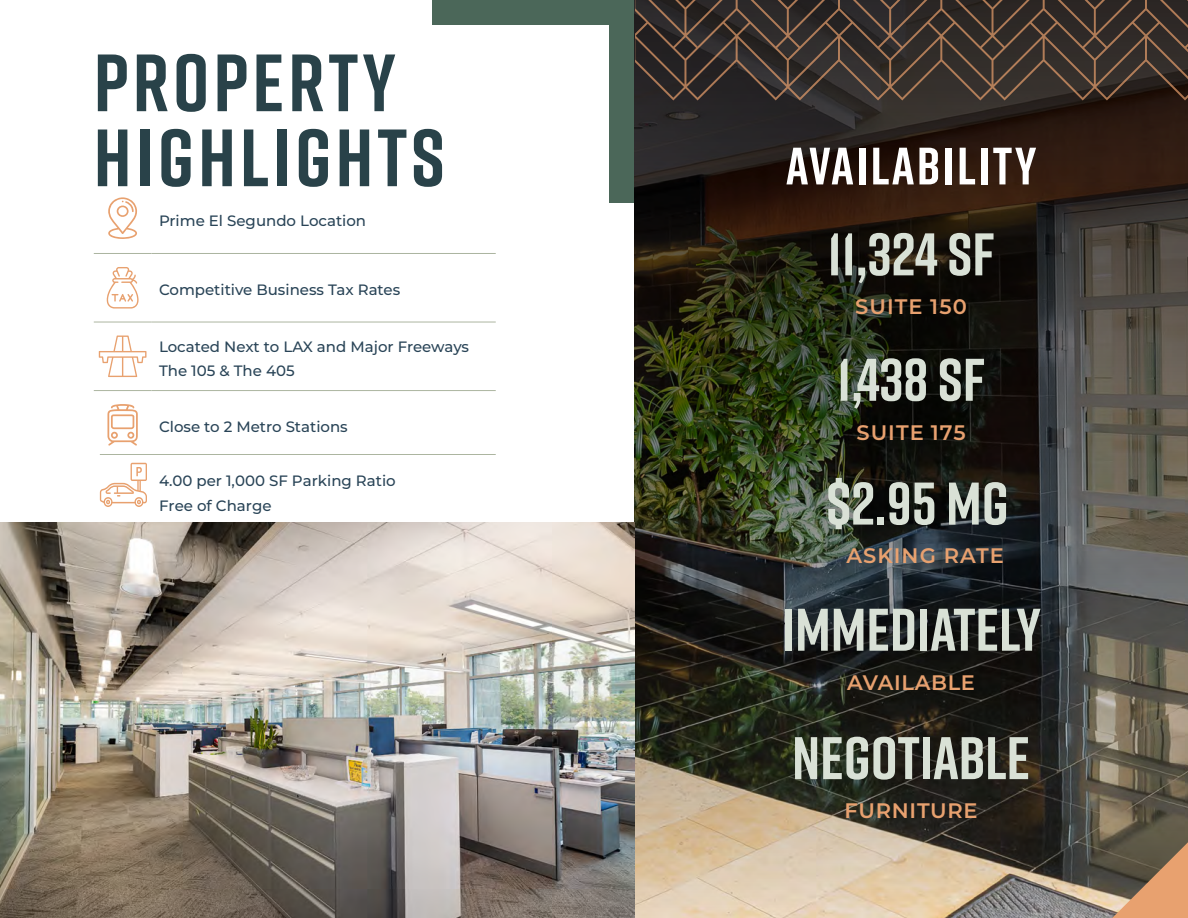
<style>
.page{position:relative;width:1188px;height:918px;background:#fff}
.page>*{position:absolute;margin:0;border:0;box-sizing:border-box;transform-origin:0 0}
.t1{font:700 81px/75px "Rift";letter-spacing:.05em;color:#294249}
.t2{font:700 60px "Rift";color:#d9e1d6}
.t3{font:700 52.5px "Rift";letter-spacing:.05em;color:#fff}
.t4{font:600 21px "Montserrat";letter-spacing:.04em;color:#e8a16f}
.Body_-_Dark{font:500 15px/24px "Montserrat";color:#294457}
</style>
<div class="page">
<img style="left:634px;top:0;width:554px;height:918px">
<svg style="left:635px;top:0;width:553px;height:100px;background:#3e332d"></svg>
<div style="left:610px;top:1px;width:24px;height:202px;background:#4b6759"></div>
<div style="left:432px;top:0;width:202px;height:24px;background:#4b6759"></div>
<svg style="left:1112px;top:842px;width:76px;height:76px;background:#a37d5c"></svg>
<hr style="left:94px;top:253px;width:58px;height:1px;background:#acb5a0">
<hr style="left:152px;top:253px;width:344px;height:1px;background:#acb5a0">
<hr style="left:94px;top:322px;width:58px;height:1px;background:#acb5a0">
<hr style="left:152px;top:322px;width:344px;height:1px;background:#acb5a0">
<hr style="left:94px;top:390px;width:58px;height:1px;background:#acb5a0">
<hr style="left:152px;top:390px;width:344px;height:1px;background:#acb5a0">
<svg style="left:108px;top:197px;width:29px;height:42px"></svg>
<svg style="left:106px;top:267px;width:33px;height:42px"></svg>
<svg style="left:99px;top:336px;width:48px;height:41px"></svg>
<svg style="left:107px;top:404px;width:31px;height:42px"></svg>
<img style="left:0;top:522px;width:634px;height:396px">
<svg style="left:100px;top:463px;width:47px;height:44px"></svg>
<hr style="left:100px;top:454px;width:396px;height:1px;background:#acb5a0">
<p class="t1" style="left:94px;top:44px;width:353px">PROPERTY<br>HIGHLIGHTS</p>
<p class="Body_-_Dark" style="left:159px;top:208px;width:209px">Prime El Segundo Location</p>
<p class="Body_-_Dark" style="left:159px;top:277px;width:243px">Competitive Business Tax Rates</p>
<p class="Body_-_Dark" style="left:159px;top:334px;width:312px">Located Next to LAX and Major Freeways<br>The 105 &amp; The 405</p>
<p class="Body_-_Dark" style="left:159px;top:414px;width:190px">Close to 2 Metro Stations</p>
<p class="t3" style="left:786px;top:128px;width:252px">AVAILABILITY</p>
<p class="t2" style="left:828px;top:211px;width:168px">11,324 SF</p>
<p class="t4" style="left:855px;top:292px;width:113px">SUITE 150</p>
<p class="t2" style="left:837px;top:337px;width:149px">1,438 SF</p>
<p class="t4" style="left:856px;top:417px;width:111px">SUITE 175</p>
<p class="Body_-_Dark" style="left:159px;top:468px;width:238px;line-height:25px">4.00 per 1,000 SF Parking Ratio<br>Free of Charge</p>
<p class="t2" style="left:826px;top:461px;width:184px">$2.95 MG</p>
<p class="t4" style="left:846px;top:541px;width:159px">ASKING RATE</p>
<p class="t2" style="left:782px;top:587px;width:261px">IMMEDIATELY</p>
<p class="t4" style="left:847px;top:667px;width:129px">AVAILABLE</p>
<p class="t2" style="left:792px;top:715px;width:240px">NEGOTIABLE</p>
<p class="t4" style="left:845px;top:796px;width:134px">FURNITURE</p>
</div>
